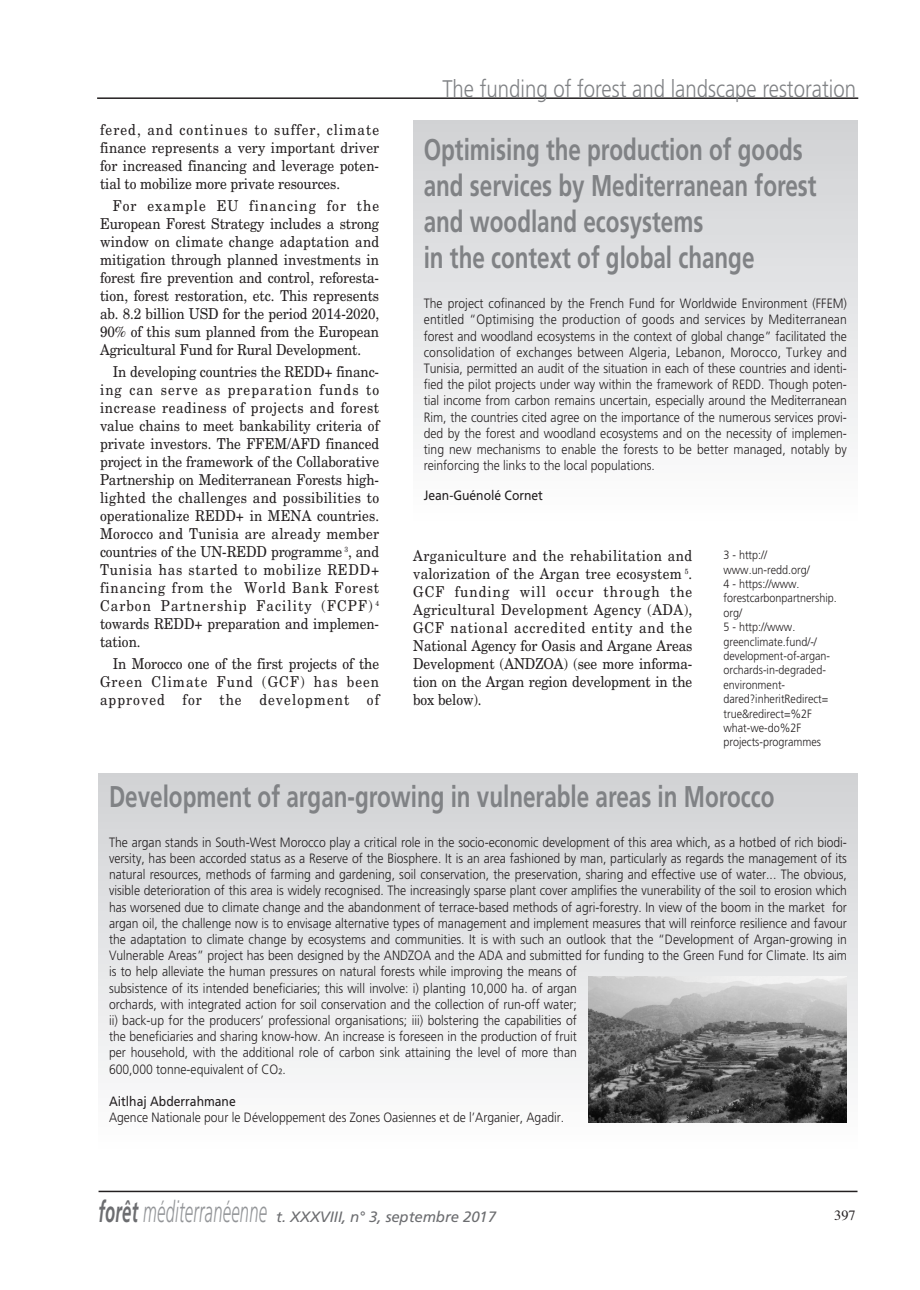
<style>
.page{position:relative;width:920px;height:1290px;background:#fff}
.page>*{position:absolute;margin:0;border:0;box-sizing:border-box;transform-origin:0 0}
.t1{font:700 30px/36px "Frutiger";color:#808285;scale:.75 1}
.t2{font:300 24px "Frutiger";color:#808285;scale:.85 1}
.t3{font:15px/18px "New Century Schlbk";letter-spacing:-.005em;color:#231f20;text-align:justify;scale:.9 1}
.t4{font:italic 15px "Frutiger";letter-spacing:-.005em;color:#6c6d70}
.t5{font:14.25px "Times";color:#231f20}
.t6{font:300 13.5px/16.2px "Frutiger";color:#231f20;scale:.9 1}
.t7{font:13.5px "Frutiger";color:#231f20;scale:.9 1}
.t8{font:300 12px/14.4px "Frutiger";color:#231f20;scale:.9 1}
.s1{font-weight:700;font-size:29.7px}
.s2{font-weight:300;font-size:29.7px;color:#939598}
</style>
<div class="page">
<hr style="left:99px;top:1191px;width:758px;height:1px;background:#231f20">
<hr style="left:97px;top:97px;width:761px;height:2px;background:#231f20">
<div style="left:99px;top:774px;width:758px;height:375px;background:linear-gradient(to bottom,#d1d2d5,#fcfcfd)"></div>
<div style="left:413px;top:120px;width:444px;height:400px;background:linear-gradient(to bottom,#d0d1d4,#fdfdfe)"></div>
<img style="left:588px;top:976px;width:259px;height:146px">
<h2 class="t2" style="left:442px;top:75px;width:488px">The funding of forest and landscape restoration</h2>
<p class="t3" style="left:100px;top:120px;width:312px">fered, and continues to suffer, climate finance represents a very important driver for increased financing and leverage poten&shy;tial to mobilize more private resources.</p>
<p class="t3" style="left:100px;top:196px;width:312px;text-indent:13px">For example EU financing for the European Forest Strategy includes a strong window on climate change adaptation and mitigation through planned investments in forest fire prevention and control, reforesta&shy;tion, forest restoration, etc. This represents ab. 8.2 billion USD for the period 2014-2020, 90% of this sum planned from the European Agricultural Fund for Rural Development.</p>
<p class="t3" style="left:100px;top:362px;width:312px;text-indent:13px">In developing countries the REDD+ financ&shy;ing can serve as preparation funds to increase readiness of projects and forest value chains to meet bankability criteria of private investors. The FFEM/AFD financed project in the framework of the Collaborative Partnership on Mediterranean Forests high&shy;lighted the challenges and possibilities to operationalize REDD+ in MENA countries.<br>Morocco and Tunisia are already member countries of the UN-REDD programme <sup>3</sup>, and Tunisia has started to mobilize REDD+ financing from the World Bank Forest Carbon Partnership Facility (FCPF) <sup>4 </sup>towards REDD+ preparation and implemen&shy;tation.</p>
<p class="t3" style="left:100px;top:655px;width:312px;text-indent:13px">In Morocco one of the first projects of the Green Climate Fund (GCF) has been approved for the development of</p>
<h1 class="t1" style="left:424px;top:132px;width:525px">Optimising the production of goods and services by Mediterranean forest and woodland ecosystems<br>in the context of global change</h1>
<p class="t6" style="left:424px;top:295px;width:472px;text-align:justify">The project cofinanced by the French Fund for Worldwide Environment (FFEM) entitled “Optimising the production of goods and services by Mediterranean forest and woodland ecosystems in the context of global change” facilitated the consolidation of exchanges between Algeria, Lebanon, Morocco, Turkey and Tunisia, permitted an audit of the situation in each of these countries and identi&shy;fied the pilot projects under way within the framework of REDD. Though poten&shy;tial income from carbon remains uncertain, especially around the Mediterranean Rim, the countries cited agree on the importance of the numerous services provi&shy;ded by the forest and woodland ecosystems and on the necessity of implemen&shy;ting new mechanisms to enable the forests to be better managed, notably by reinforcing the links to the local populations.</p>
<p class="t7" style="left:424px;top:487px;width:134px">Jean-Guénolé Cornet</p>
<p class="t3" style="left:413px;top:546px;width:312px">Arganiculture and the rehabilitation and valorization of the Argan tree ecosystem <sup>5</sup>.<br>GCF funding will occur through the Agricultural Development Agency (ADA), GCF national accredited entity and the National Agency for Oasis and Argane Areas Development (ANDZOA) (see more informa&shy;tion on the Argan region development in the box below).</p>
<p class="t8" style="left:723px;top:548px;width:127px">3 - http:// www.un-redd.org/<br>4 - https://www. forestcarbonpartnership. org/<br>5 - http://www. greenclimate.fund/-/ development-of-argan&shy;orchards-in-degraded&shy;environment&shy;dared?inheritRedirect= true&amp;redirect=%2F what-we-do%2F projects-programmes</p>
<h1 class="t1" style="left:109px;top:778px;width:889px">Development of argan-growing in vulnerable areas in Morocco</h1>
<p class="t6" style="left:109px;top:834px;width:821px">The argan stands in South-West Morocco play a critical role in the socio-economic development of this area which, as a hotbed of rich biodi&shy;versity, has been accorded status as a Reserve of the Biosphere. It is an area fashioned by man, particularly as regards the management of its natural resources, methods of farming and gardening, soil conservation, the preservation, sharing and effective use of water... The obvious, visible deterioration of this area is widely recognised. The increasingly sparse plant cover amplifies the vunerability of the soil to erosion which has worsened due to climate change and the abandonment of terrace-based methods of agri-forestry. In view of the boom in the market for argan oil, the challenge now is to envisage alternative types of management and implement measures that will reinforce resilience and favour the adaptation to climate change by ecosystems and communities. It is with such an outlook that the “Development of Argan-growing in Vulnerable Areas” project has been designed by the ANDZOA and the ADA and submitted for funding to the Green Fund for Climate. Its aim is to help alleviate the human pressures on natural forests while improving the means of<br>subsistence of its intended beneficiaries; this will involve: i) planting 10,000 ha. of argan<br>orchards, with integrated action for soil conservation and the collection of run-off water;<br>ii) back-up for the producers’ professional organisations; iii) bolstering the capabilities of<br>the beneficiaries and sharing know-how. An increase is foreseen in the production of fruit<br>per household, with the additional role of carbon sink attaining the level of more than<br>600,000 tonne-equivalent of CO².</p>
<p class="t7" style="left:109px;top:1093px;width:142px">Aitlhaj Abderrahmane</p>
<p class="t6" style="left:109px;top:1109px;width:507px">Agence Nationale pour le Développement des Zones Oasiennes et de l’Arganier, Agadir.</p>
<p class="t4" style="left:99px;top:1208px;width:399px"><span class="s1">forêt</span> <span class="s2">méditerranéenne</span> t. XXXVIII, n° 3, septembre 2017</p>
<p class="t5" style="left:834px;top:1202px;width:23px">397</p>
</div>
